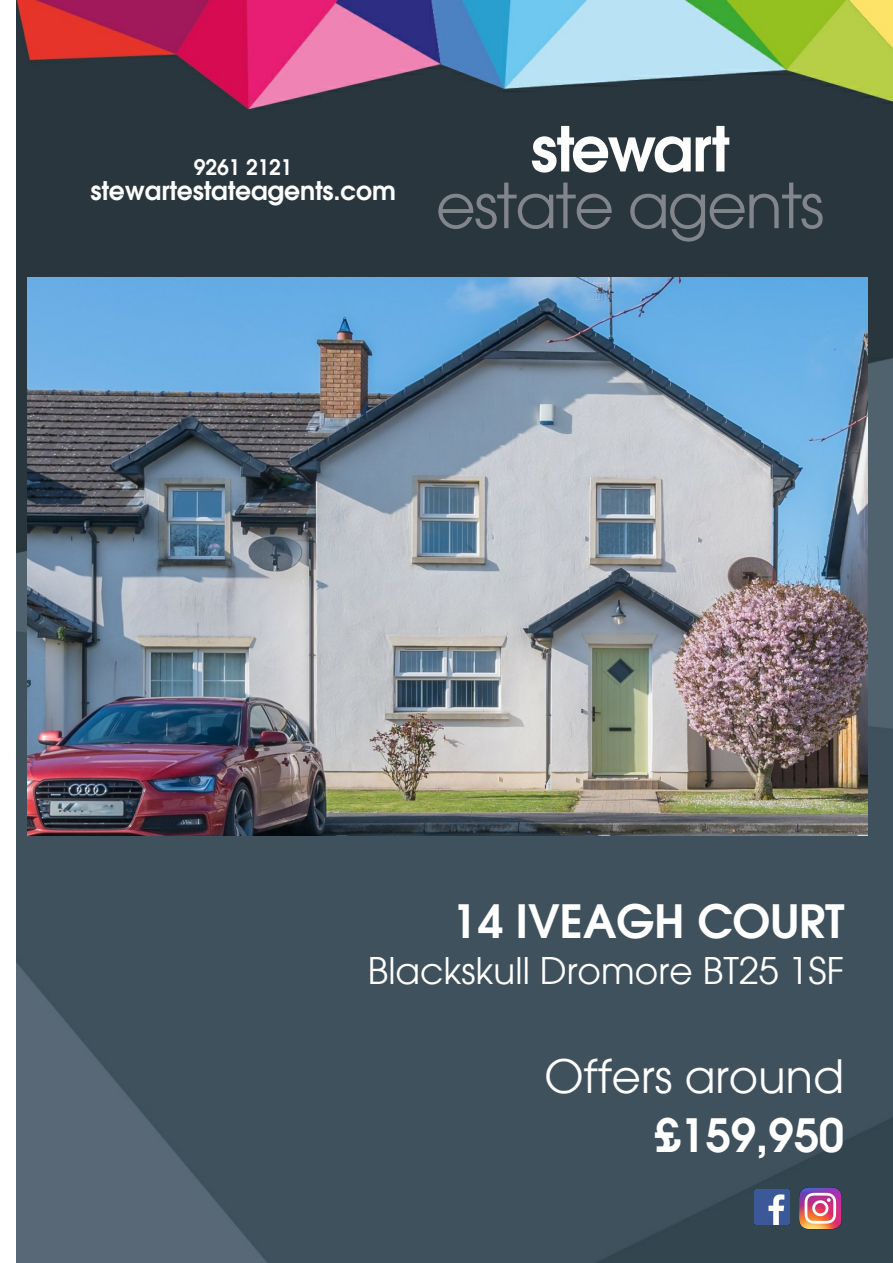
<style>
.page{position:relative;width:893px;height:1263px;background:#fff}
.page>*{position:absolute;margin:0;border:0;box-sizing:border-box;transform-origin:0 0}
.t1{font:61.35px "Avant Garde";letter-spacing:-.03em;color:#82858c}
.t2{font:600 61.35px "Avant Garde";letter-spacing:-.04em;color:#fefefe}
.t3{font:600 45px "Avant Garde";color:#fff}
.t4{font:45px "Avant Garde";color:#fff}
.t5{font:36px "Avant Garde";color:#fff}
.t6{font:600 25.2px "Avant Garde";letter-spacing:-.005em;color:#fefefe}
.t7{font:600 21px "Avant Garde";letter-spacing:-.005em;color:#fefefe}
</style>
<div class="page">
<img style="left:16px;top:1px;width:877px;height:1262px">
<img style="left:27px;top:277px;width:840px;height:558px">
<img style="left:798px;top:1185px;width:46px;height:47px">
<img style="left:754px;top:1190px;width:35px;height:34px">
<p class="t7" style="left:194px;top:159px;width:100px">9261 2121</p>
<p class="t6" style="left:91px;top:181px;width:307px">stewartestateagents.com</p>
<h1 class="t2" style="left:531px;top:125px;width:200px">stewart</h1>
<h1 class="t1" style="left:436px;top:182px;width:389px">estate agents</h1>
<p class="t3" style="left:453px;top:905px;width:393px">14 IVEAGH COURT</p>
<p class="t5" style="left:368px;top:957px;width:478px">Blackskull Dromore BT25 1SF</p>
<p class="t4" style="left:544px;top:1059px;width:301px">Offers around</p>
<p class="t3" style="left:655px;top:1118px;width:190px">£159,950</p>
</div>
